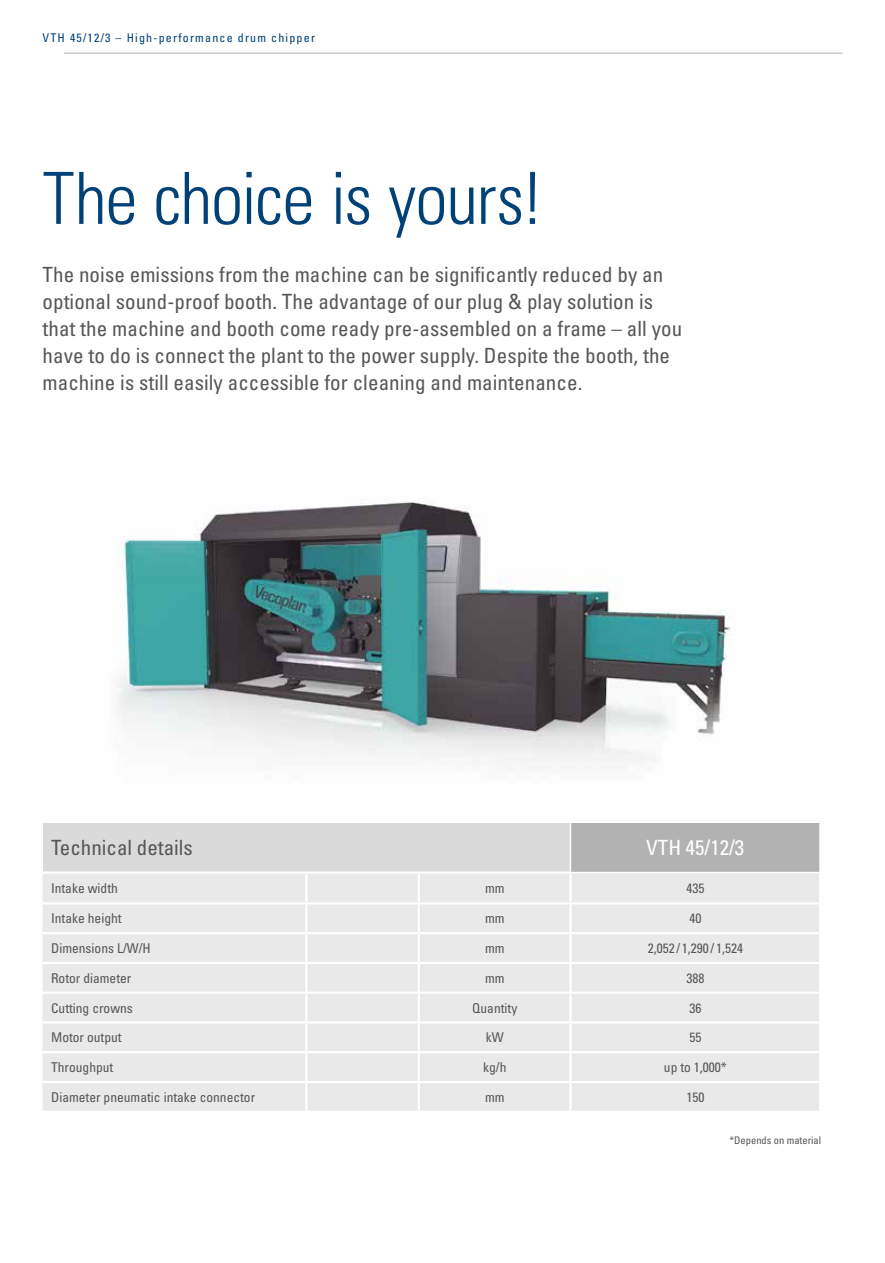
<style>
.page{position:relative;width:885px;height:1263px;background:#fff}
.page>*{position:absolute;margin:0;border:0;box-sizing:border-box;transform-origin:0 0}
.t1{font:300 condensed 72px "Univers LT Pro";letter-spacing:-.02em;color:#004177}
.t2{font:condensed 21px/27px "Univers LT Pro";letter-spacing:.005em;color:#575756}
.t3{font:condensed 21px "Univers LT Pro";color:#fff}
.t4{font:condensed 13.5px "Univers LT Pro";color:#575756}
.t5{font:condensed 12px "Univers LT Pro";letter-spacing:.1em;color:#004177}
.t6{font:condensed 10.5px "Univers LT Pro";color:#575756}
</style>
<div class="page">
<img style="left:117px;top:502px;width:614px;height:259px">
<hr style="left:64px;top:53px;width:778px;height:1px;background:#b3b2b2">
<div style="left:43px;top:823px;width:527px;height:49px;background:#dadada"></div>
<div style="left:570px;top:823px;width:250px;height:49px;background:#b3b2b2"></div>
<div style="left:43px;top:873px;width:775px;height:238px;background:#e9e9e9"></div>
<hr style="left:43px;top:902px;width:263px;height:2px;background:#fff">
<hr style="left:306px;top:902px;width:112px;height:2px;background:#fff">
<hr style="left:418px;top:902px;width:152px;height:2px;background:#fff">
<hr style="left:570px;top:902px;width:251px;height:2px;background:#fff">
<hr style="left:43px;top:932px;width:263px;height:2px;background:#fff">
<hr style="left:306px;top:932px;width:112px;height:2px;background:#fff">
<hr style="left:418px;top:932px;width:152px;height:2px;background:#fff">
<hr style="left:570px;top:932px;width:251px;height:2px;background:#fff">
<hr style="left:43px;top:962px;width:263px;height:2px;background:#fff">
<hr style="left:306px;top:962px;width:112px;height:2px;background:#fff">
<hr style="left:418px;top:962px;width:152px;height:2px;background:#fff">
<hr style="left:570px;top:962px;width:251px;height:2px;background:#fff">
<hr style="left:43px;top:992px;width:263px;height:2px;background:#fff">
<hr style="left:306px;top:992px;width:112px;height:2px;background:#fff">
<hr style="left:418px;top:992px;width:152px;height:2px;background:#fff">
<hr style="left:570px;top:992px;width:251px;height:2px;background:#fff">
<hr style="left:43px;top:1021px;width:263px;height:2px;background:#fff">
<hr style="left:306px;top:1021px;width:112px;height:2px;background:#fff">
<hr style="left:418px;top:1021px;width:152px;height:2px;background:#fff">
<hr style="left:570px;top:1021px;width:251px;height:2px;background:#fff">
<hr style="left:43px;top:1051px;width:263px;height:2px;background:#fff">
<hr style="left:306px;top:1051px;width:112px;height:2px;background:#fff">
<hr style="left:418px;top:1051px;width:152px;height:2px;background:#fff">
<hr style="left:570px;top:1051px;width:251px;height:2px;background:#fff">
<hr style="left:43px;top:1081px;width:263px;height:2px;background:#fff">
<hr style="left:306px;top:1081px;width:112px;height:2px;background:#fff">
<hr style="left:418px;top:1081px;width:152px;height:2px;background:#fff">
<hr style="left:570px;top:1081px;width:251px;height:2px;background:#fff">
<hr style="left:305px;top:874px;width:2px;height:28px;background:#fff">
<hr style="left:417px;top:874px;width:3px;height:28px;background:#fff">
<hr style="left:569px;top:874px;width:2px;height:28px;background:#fff">
<hr style="left:305px;top:904px;width:2px;height:28px;background:#fff">
<hr style="left:417px;top:904px;width:3px;height:28px;background:#fff">
<hr style="left:569px;top:904px;width:2px;height:28px;background:#fff">
<hr style="left:305px;top:934px;width:2px;height:28px;background:#fff">
<hr style="left:417px;top:934px;width:3px;height:28px;background:#fff">
<hr style="left:569px;top:934px;width:2px;height:28px;background:#fff">
<hr style="left:305px;top:964px;width:2px;height:28px;background:#fff">
<hr style="left:417px;top:964px;width:3px;height:28px;background:#fff">
<hr style="left:569px;top:964px;width:2px;height:28px;background:#fff">
<hr style="left:305px;top:994px;width:2px;height:27px;background:#fff">
<hr style="left:417px;top:994px;width:3px;height:27px;background:#fff">
<hr style="left:569px;top:994px;width:2px;height:27px;background:#fff">
<hr style="left:305px;top:1023px;width:2px;height:28px;background:#fff">
<hr style="left:417px;top:1023px;width:3px;height:28px;background:#fff">
<hr style="left:569px;top:1023px;width:2px;height:28px;background:#fff">
<hr style="left:305px;top:1053px;width:2px;height:28px;background:#fff">
<hr style="left:417px;top:1053px;width:3px;height:28px;background:#fff">
<hr style="left:569px;top:1053px;width:2px;height:28px;background:#fff">
<hr style="left:305px;top:1083px;width:2px;height:28px;background:#fff">
<hr style="left:417px;top:1083px;width:3px;height:28px;background:#fff">
<hr style="left:569px;top:1083px;width:2px;height:28px;background:#fff">
<hr style="left:43px;top:871px;width:263px;height:3px;background:#fff">
<hr style="left:306px;top:871px;width:112px;height:3px;background:#fff">
<hr style="left:418px;top:871px;width:153px;height:3px;background:#fff">
<hr style="left:569px;top:823px;width:2px;height:48px;background:#fff">
<hr style="left:819px;top:823px;width:1px;height:49px;background:#fff">
<p class="t5" style="left:43px;top:30px;width:274px">VTH 45/12/3 – High-performance drum chipper</p>
<h1 class="t1" style="left:43px;top:150px;width:503px">The choice is yours!</h1>
<p class="t2" style="left:43px;top:261px;width:641px">The noise emissions from the machine can be significantly reduced by an optional sound-proof booth. The advantage of our plug &amp; play solution is that the machine and booth come ready pre-assembled on a frame – all you have to do is connect the plant to the power supply. Despite the booth, the machine is still easily accessible for cleaning and maintenance.</p>
<p class="t2" style="left:51px;top:834px;width:143px">Technical details</p>
<p class="t3" style="left:646px;top:835px;width:99px">VTH 45/12/3</p>
<p class="t4" style="left:51px;top:880px;width:68px">Intake width</p>
<p class="t4" style="left:485px;top:880px;width:21px">mm</p>
<p class="t4" style="left:686px;top:880px;width:19px">435</p>
<p class="t4" style="left:51px;top:910px;width:72px">Intake height</p>
<p class="t4" style="left:485px;top:910px;width:21px">mm</p>
<p class="t4" style="left:689px;top:910px;width:13px">40</p>
<p class="t4" style="left:51px;top:939px;width:101px">Dimensions L/W/H</p>
<p class="t4" style="left:485px;top:939px;width:21px">mm</p>
<p class="t4" style="left:647px;top:939px;width:97px">2,052 / 1,290 / 1,524</p>
<p class="t4" style="left:51px;top:969px;width:82px">Rotor diameter</p>
<p class="t4" style="left:485px;top:969px;width:21px">mm</p>
<p class="t4" style="left:686px;top:969px;width:19px">388</p>
<p class="t4" style="left:51px;top:999px;width:83px">Cutting crowns</p>
<p class="t4" style="left:472px;top:999px;width:46px">Quantity</p>
<p class="t4" style="left:689px;top:999px;width:13px">36</p>
<p class="t4" style="left:51px;top:1029px;width:72px">Motor output</p>
<p class="t4" style="left:485px;top:1029px;width:19px">kW</p>
<p class="t4" style="left:689px;top:1029px;width:13px">55</p>
<p class="t4" style="left:51px;top:1059px;width:64px">Throughput</p>
<p class="t4" style="left:483px;top:1059px;width:25px">kg/h</p>
<p class="t4" style="left:664px;top:1059px;width:64px">up to 1,000*</p>
<p class="t4" style="left:51px;top:1088px;width:205px">Diameter pneumatic intake connector</p>
<p class="t4" style="left:485px;top:1088px;width:21px">mm</p>
<p class="t4" style="left:686px;top:1088px;width:19px">150</p>
<p class="t6" style="left:729px;top:1133px;width:93px">*Depends on material</p>
</div>
